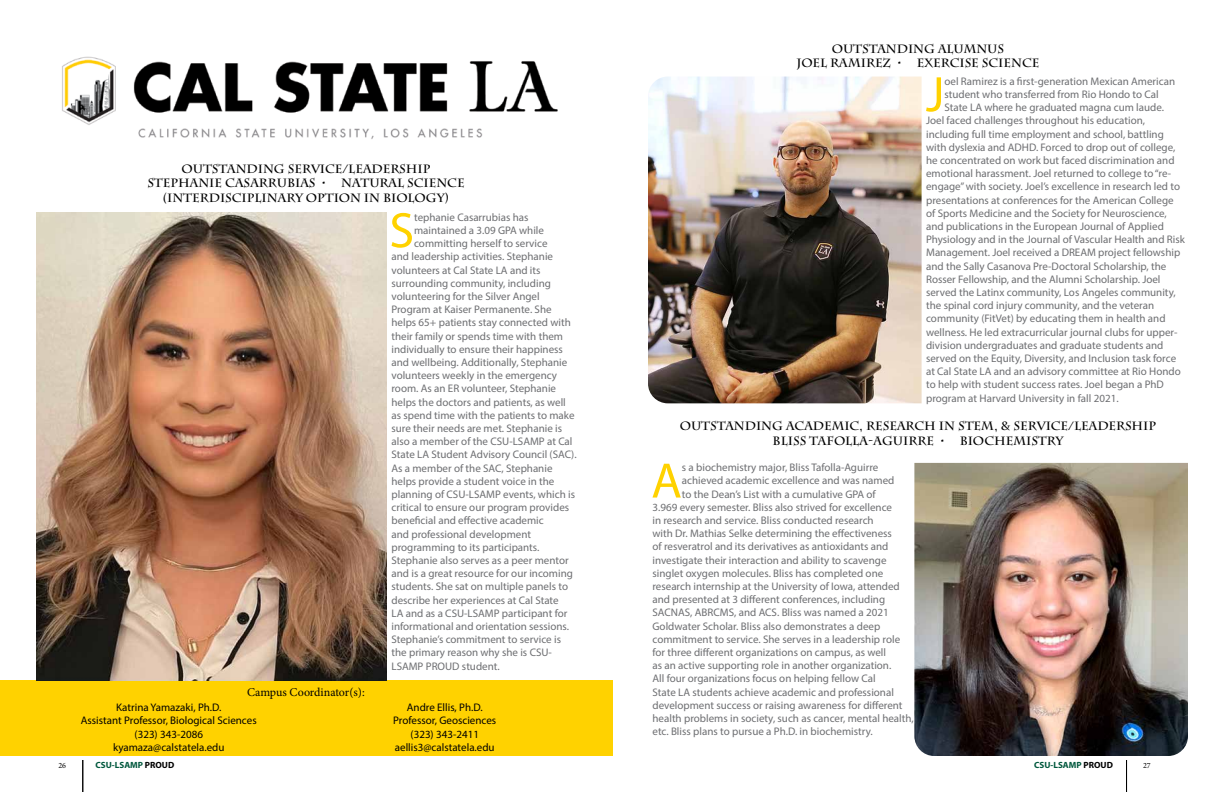
<style>
.page{position:relative;width:1224px;height:792px;background:#fff}
.page>*{position:absolute;margin:0;border:0;box-sizing:border-box;transform-origin:0 0}
.t1{font:50.2px "Myriad Pro";color:#ffd200}
.t2{font:700 12px/14.4px "Charlemagne Std";color:#000}
.t3{font:12px "Minion Pro";letter-spacing:-.005em;color:#000}
.t4{font:11px "Myriad Pro";color:#6d6e71}
.t5{font:11px/13.2px "Myriad Pro";color:#000;text-align:center}
.t6{font:700 9px "Myriad Pro";color:#00583d}
.t7{font:8px "Minion Pro";color:#000}
.s1{color:#000}
</style>
<div class="page">
<hr style="left:83px;top:760px;width:1px;height:32px;background:#000">
<hr style="left:1126px;top:760px;width:1px;height:32px;background:#000">
<img style="left:648px;top:77px;width:274px;height:326px">
<div style="left:0;top:680px;width:613px;height:76px;background:#ffd200"></div>
<img style="left:62px;top:56px;width:496px;height:83px">
<img style="left:36px;top:213px;width:351px;height:468px">
<img style="left:914px;top:463px;width:274px;height:293px">
<p class="t2" style="left:147px;top:162px;width:285px;text-indent:34px">OUTSTANDING SERVICE/LEADERSHIP<br>STEPHANIE CASARRUBIAS •</p>
<p class="t2" style="left:163px;top:176px;width:303px;text-indent:178px">NATURAL SCIENCE (INTERDISCIPLINARY OPTION IN BIOLOGY)</p>
<p class="t3" style="left:247px;top:684px;width:119px">Campus Coordinator(s):</p>
<h1 class="t1" style="left:389px;top:199px;width:26px">S</h1>
<p class="t4" style="left:414px;top:210px;width:116px">tephanie Casarrubias has</p>
<p class="t4" style="left:414px;top:224px;width:131px">maintained a 3.09 GPA while</p>
<p class="t4" style="left:414px;top:237px;width:135px">committing herself to service</p>
<p class="t4" style="left:391px;top:250px;width:163px">and leadership activities. Stephanie</p>
<p class="t4" style="left:391px;top:263px;width:151px">volunteers at Cal State LA and its</p>
<p class="t4" style="left:391px;top:276px;width:161px">surrounding community, including</p>
<p class="t4" style="left:391px;top:290px;width:150px">volunteering for the Silver Angel</p>
<p class="t4" style="left:391px;top:303px;width:162px">Program at Kaiser Permanente. She</p>
<p class="t4" style="left:391px;top:316px;width:181px">helps 65+ patients stay connected with</p>
<p class="t4" style="left:391px;top:329px;width:173px">their family or spends time with them</p>
<p class="t4" style="left:391px;top:342px;width:173px">individually to ensure their happiness</p>
<p class="t4" style="left:391px;top:356px;width:177px">and wellbeing. Additionally, Stephanie</p>
<p class="t4" style="left:391px;top:369px;width:167px">volunteers weekly in the emergency</p>
<p class="t4" style="left:391px;top:382px;width:166px">room. As an ER volunteer, Stephanie</p>
<p class="t4" style="left:391px;top:395px;width:176px">helps the doctors and patients, as well</p>
<p class="t4" style="left:391px;top:408px;width:185px">as spend time with the patients to make</p>
<p class="t4" style="left:391px;top:422px;width:172px">sure their needs are met. Stephanie is</p>
<p class="t4" style="left:391px;top:435px;width:183px">also a member of the CSU-LSAMP at Cal</p>
<p class="t4" style="left:391px;top:448px;width:187px">State LA Student Advisory Council (SAC).</p>
<p class="t4" style="left:391px;top:461px;width:163px">As a member of the SAC, Stephanie</p>
<p class="t4" style="left:391px;top:474px;width:164px">helps provide a student voice in the</p>
<p class="t4" style="left:391px;top:488px;width:185px">planning of CSU-LSAMP events, which is</p>
<p class="t4" style="left:391px;top:501px;width:179px">critical to ensure our program provides</p>
<p class="t4" style="left:391px;top:514px;width:154px">beneficial and effective academic</p>
<p class="t4" style="left:391px;top:527px;width:141px">and professional development</p>
<p class="t4" style="left:391px;top:540px;width:149px">programming to its participants.</p>
<p class="t4" style="left:391px;top:554px;width:179px">Stephanie also serves as a peer mentor</p>
<p class="t4" style="left:391px;top:567px;width:183px">and is a great resource for our incoming</p>
<p class="t4" style="left:391px;top:580px;width:178px">students. She sat on multiple panels to</p>
<p class="t4" style="left:391px;top:593px;width:169px">describe her experiences at Cal State</p>
<p class="t4" style="left:391px;top:606px;width:177px">LA and as a CSU-LSAMP participant for</p>
<p class="t4" style="left:391px;top:620px;width:179px">informational and orientation sessions.</p>
<p class="t4" style="left:391px;top:633px;width:171px">Stephanie’s commitment to service is</p>
<p class="t4" style="left:391px;top:646px;width:162px">the primary reason why she is CSU-</p>
<p class="t4" style="left:391px;top:659px;width:110px">LSAMP PROUD student.</p>
<p class="t5" style="left:81px;top:701px;width:177px">Katrina Yamazaki, Ph.D.<br>Assistant Professor, Biological Sciences (323) 343-2086 kyamaza@calstatela.edu</p>
<p class="t5" style="left:393px;top:701px;width:105px">Andre Ellis, Ph.D.<br>Professor, Geosciences (323) 343-2411 aellis3@calstatela.edu</p>
<p class="t2" style="left:797px;top:42px;width:209px;text-indent:35px">OUTSTANDING ALUMNUS<br>JOEL RAMIREZ •</p>
<p class="t2" style="left:917px;top:56px;width:124px">EXERCISE SCIENCE</p>
<h1 class="t1" style="left:926px;top:63px;width:20px">J</h1>
<p class="t4" style="left:944px;top:74px;width:232px">oel Ramirez is a first-generation Mexican American</p>
<p class="t4" style="left:944px;top:88px;width:216px">student who transferred from Rio Hondo to Cal</p>
<p class="t4" style="left:944px;top:101px;width:221px">State LA where he graduated magna cum laude.</p>
<p class="t4" style="left:926px;top:114px;width:221px">Joel faced challenges throughout his education,</p>
<p class="t4" style="left:926px;top:127px;width:239px">including full time employment and school, battling</p>
<p class="t4" style="left:926px;top:140px;width:251px">with dyslexia and ADHD. Forced to drop out of college,</p>
<p class="t4" style="left:926px;top:154px;width:250px">he concentrated on work but faced discrimination and</p>
<p class="t4" style="left:926px;top:167px;width:247px">emotional harassment. Joel returned to college to “re-</p>
<p class="t4" style="left:926px;top:180px;width:256px">engage” with society. Joel’s excellence in research led to</p>
<p class="t4" style="left:926px;top:193px;width:249px">presentations at conferences for the American College</p>
<p class="t4" style="left:926px;top:206px;width:242px">of Sports Medicine and the Society for Neuroscience,</p>
<p class="t4" style="left:926px;top:220px;width:239px">and publications in the European Journal of Applied</p>
<p class="t4" style="left:926px;top:233px;width:260px">Physiology and in the Journal of Vascular Health and Risk</p>
<p class="t4" style="left:926px;top:246px;width:256px">Management. Joel received a DREAM project fellowship</p>
<p class="t4" style="left:926px;top:259px;width:242px">and the Sally Casanova Pre-Doctoral Scholarship, the</p>
<p class="t4" style="left:926px;top:272px;width:236px">Rosser Fellowship, and the Alumni Scholarship. Joel</p>
<p class="t4" style="left:926px;top:286px;width:251px">served the Latinx community, Los Angeles community,</p>
<p class="t4" style="left:926px;top:299px;width:230px">the spinal cord injury community, and the veteran</p>
<p class="t4" style="left:926px;top:312px;width:241px">community (FitVet) by educating them in health and</p>
<p class="t4" style="left:926px;top:325px;width:253px">wellness. He led extracurricular journal clubs for upper-</p>
<p class="t4" style="left:926px;top:338px;width:239px">division undergraduates and graduate students and</p>
<p class="t4" style="left:926px;top:352px;width:252px">served on the Equity, Diversity, and Inclusion task force</p>
<p class="t4" style="left:926px;top:365px;width:256px">at Cal State LA and an advisory committee at Rio Hondo</p>
<p class="t4" style="left:926px;top:378px;width:239px">to help with student success rates. Joel began a PhD</p>
<p class="t4" style="left:926px;top:391px;width:194px">program at Harvard University in fall 2021.</p>
<p class="t2" style="left:773px;top:419px;width:385px;text-indent:-93px">OUTSTANDING ACADEMIC, RESEARCH IN STEM, &amp; SERVICE/LEADERSHIP<br>BLISS TAFOLLA-AGUIRRE •</p>
<p class="t2" style="left:960px;top:433px;width:105px">BIOCHEMISTRY</p>
<h1 class="t1" style="left:651px;top:450px;width:32px">A</h1>
<p class="t4" style="left:682px;top:461px;width:198px">s a biochemistry major, Bliss Tafolla-Aguirre</p>
<p class="t4" style="left:682px;top:474px;width:214px">achieved academic excellence and was named</p>
<p class="t4" style="left:682px;top:487px;width:195px">to the Dean’s List with a cumulative GPA of</p>
<p class="t4" style="left:652px;top:500px;width:241px">3.969 every semester. Bliss also strived for excellence</p>
<p class="t4" style="left:652px;top:513px;width:223px">in research and service. Bliss conducted research</p>
<p class="t4" style="left:652px;top:527px;width:241px">with Dr. Mathias Selke determining the effectiveness</p>
<p class="t4" style="left:652px;top:540px;width:238px">of resveratrol and its derivatives as antioxidants and</p>
<p class="t4" style="left:652px;top:553px;width:236px">investigate their interaction and ability to scavenge</p>
<p class="t4" style="left:652px;top:566px;width:232px">singlet oxygen molecules. Bliss has completed one</p>
<p class="t4" style="left:652px;top:579px;width:249px">research internship at the University of Iowa, attended</p>
<p class="t4" style="left:652px;top:593px;width:234px">and presented at 3 different conferences, including</p>
<p class="t4" style="left:652px;top:606px;width:238px">SACNAS, ABRCMS, and ACS. Bliss was named a 2021</p>
<p class="t4" style="left:652px;top:619px;width:229px">Goldwater Scholar. Bliss also demonstrates a deep</p>
<p class="t4" style="left:652px;top:632px;width:249px">commitment to service. She serves in a leadership role</p>
<p class="t4" style="left:652px;top:645px;width:235px">for three different organizations on campus, as well</p>
<p class="t4" style="left:652px;top:659px;width:240px">as an active supporting role in another organization.</p>
<p class="t4" style="left:652px;top:672px;width:225px">All four organizations focus on helping fellow Cal</p>
<p class="t4" style="left:652px;top:685px;width:243px">State LA students achieve academic and professional</p>
<p class="t4" style="left:652px;top:698px;width:252px">development success or raising awareness for different</p>
<p class="t4" style="left:652px;top:711px;width:263px">health problems in society, such as cancer, mental health,</p>
<p class="t4" style="left:652px;top:725px;width:222px">etc. Bliss plans to pursue a Ph.D. in biochemistry.</p>
<p class="t7" style="left:58px;top:760px;width:9px">26</p>
<p class="t6" style="left:96px;top:759px;width:80px">CSU-LSAMP <span class="s1">PROUD</span></p>
<p class="t6" style="left:1034px;top:759px;width:80px">CSU-LSAMP <span class="s1">PROUD</span></p>
<p class="t7" style="left:1143px;top:760px;width:9px">27</p>
</div>
